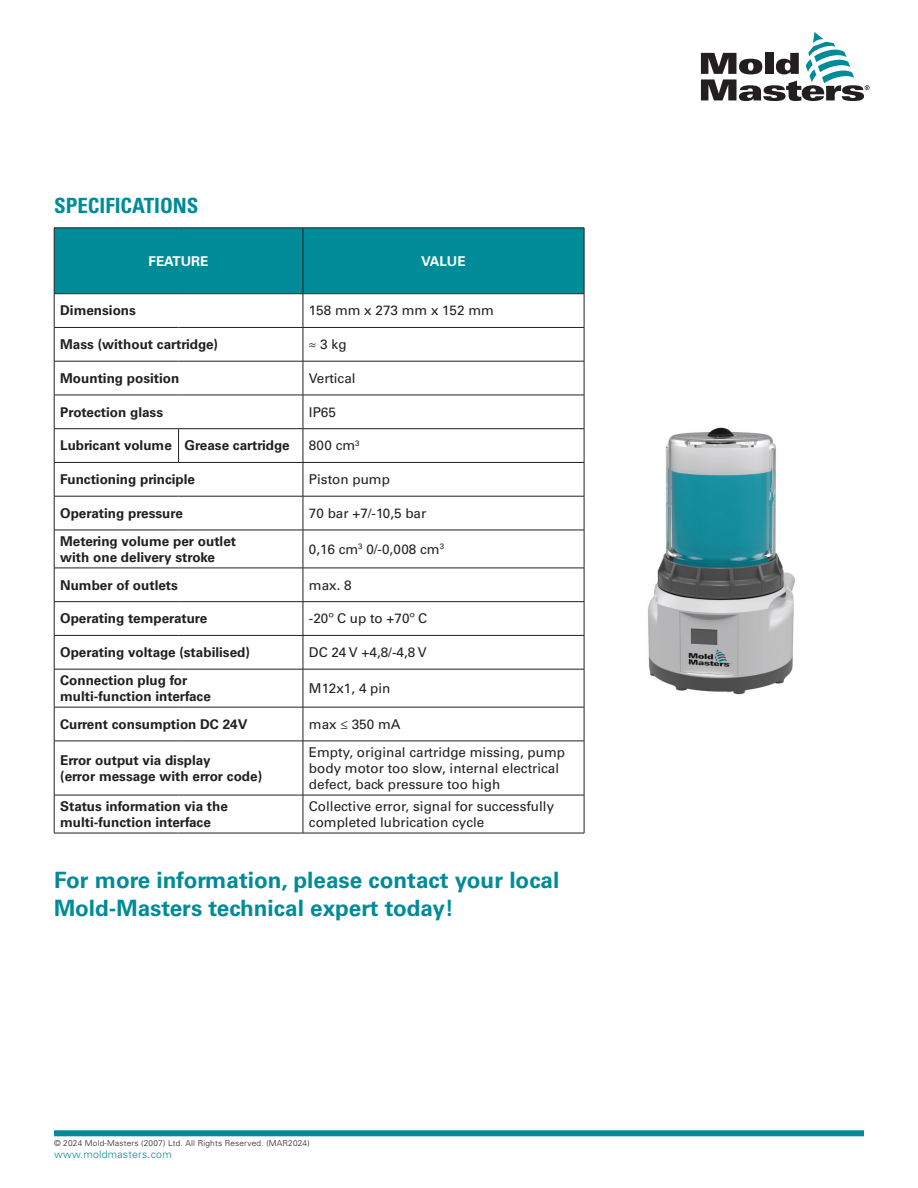
<style>
.page{position:relative;width:918px;height:1188px;background:#fff}
.page>*{position:absolute;margin:0;border:0;box-sizing:border-box;transform-origin:0 0}
.t1{font:700 22.5px/27.8px "Univers LT Std";color:#008b98}
.t2{font:700 condensed 21px "Univers LT Std";color:#008b98}
.t3{font:700 13.5px/16.2px "Univers LT Std";color:#231f20}
.t4{font:13.5px/16.2px "Univers LT Std";color:#231f20}
.t5{font:700 13.5px "Univers LT Std";color:#fff}
.t6{font:300 10.5px "Univers LT Std";letter-spacing:.025em;color:#008b98}
.t7{font:300 8.25px "Univers LT Std";letter-spacing:.025em;color:#231f20}
</style>
<div class="page">
<svg style="left:701px;top:32px;width:169px;height:69px"></svg>
<div style="left:55px;top:229px;width:529px;height:64px;background:#008b98"></div>
<svg style="left:55px;top:294px;width:529px;height:539px"></svg>
<svg style="left:55px;top:328px;width:529px;height:467px"></svg>
<hr style="left:54px;top:228px;width:1px;height:66px;background:#231f20">
<hr style="left:54px;top:294px;width:1px;height:33px;background:#231f20">
<hr style="left:54px;top:328px;width:1px;height:33px;background:#231f20">
<hr style="left:54px;top:361px;width:1px;height:34px;background:#231f20">
<hr style="left:54px;top:395px;width:1px;height:34px;background:#231f20">
<hr style="left:54px;top:429px;width:1px;height:33px;background:#231f20">
<hr style="left:54px;top:463px;width:1px;height:33px;background:#231f20">
<hr style="left:54px;top:496px;width:1px;height:34px;background:#231f20">
<hr style="left:54px;top:530px;width:1px;height:38px;background:#231f20">
<hr style="left:54px;top:568px;width:1px;height:33px;background:#231f20">
<hr style="left:54px;top:602px;width:1px;height:33px;background:#231f20">
<hr style="left:54px;top:636px;width:1px;height:33px;background:#231f20">
<hr style="left:54px;top:669px;width:1px;height:38px;background:#231f20">
<hr style="left:54px;top:707px;width:1px;height:34px;background:#231f20">
<hr style="left:54px;top:741px;width:1px;height:54px;background:#231f20">
<hr style="left:54px;top:795px;width:1px;height:38px;background:#231f20">
<hr style="left:54px;top:228px;width:125px;height:1px;background:#231f20">
<hr style="left:179px;top:228px;width:124px;height:1px;background:#231f20">
<hr style="left:303px;top:228px;width:281px;height:1px;background:#231f20">
<hr style="left:303px;top:228px;width:1px;height:66px;background:#231f20">
<hr style="left:584px;top:228px;width:1px;height:66px;background:#231f20">
<hr style="left:303px;top:294px;width:1px;height:33px;background:#231f20">
<hr style="left:584px;top:294px;width:1px;height:33px;background:#231f20">
<hr style="left:303px;top:328px;width:1px;height:33px;background:#231f20">
<hr style="left:584px;top:328px;width:1px;height:33px;background:#231f20">
<hr style="left:303px;top:361px;width:1px;height:34px;background:#231f20">
<hr style="left:584px;top:361px;width:1px;height:34px;background:#231f20">
<hr style="left:303px;top:395px;width:1px;height:34px;background:#231f20">
<hr style="left:584px;top:395px;width:1px;height:34px;background:#231f20">
<hr style="left:178px;top:429px;width:1px;height:33px;background:#231f20">
<hr style="left:303px;top:429px;width:1px;height:33px;background:#231f20">
<hr style="left:584px;top:429px;width:1px;height:33px;background:#231f20">
<hr style="left:303px;top:463px;width:1px;height:33px;background:#231f20">
<hr style="left:584px;top:463px;width:1px;height:33px;background:#231f20">
<hr style="left:303px;top:496px;width:1px;height:34px;background:#231f20">
<hr style="left:584px;top:496px;width:1px;height:34px;background:#231f20">
<hr style="left:303px;top:530px;width:1px;height:38px;background:#231f20">
<hr style="left:584px;top:530px;width:1px;height:38px;background:#231f20">
<hr style="left:303px;top:568px;width:1px;height:33px;background:#231f20">
<hr style="left:584px;top:568px;width:1px;height:33px;background:#231f20">
<hr style="left:303px;top:602px;width:1px;height:33px;background:#231f20">
<hr style="left:584px;top:602px;width:1px;height:33px;background:#231f20">
<hr style="left:303px;top:636px;width:1px;height:33px;background:#231f20">
<hr style="left:584px;top:636px;width:1px;height:33px;background:#231f20">
<hr style="left:303px;top:669px;width:1px;height:38px;background:#231f20">
<hr style="left:584px;top:669px;width:1px;height:38px;background:#231f20">
<hr style="left:303px;top:707px;width:1px;height:34px;background:#231f20">
<hr style="left:584px;top:707px;width:1px;height:34px;background:#231f20">
<hr style="left:303px;top:741px;width:1px;height:54px;background:#231f20">
<hr style="left:584px;top:741px;width:1px;height:54px;background:#231f20">
<hr style="left:303px;top:795px;width:1px;height:38px;background:#231f20">
<hr style="left:584px;top:795px;width:1px;height:38px;background:#231f20">
<hr style="left:54px;top:293px;width:125px;height:1px;background:#231f20">
<hr style="left:179px;top:293px;width:124px;height:1px;background:#231f20">
<hr style="left:303px;top:293px;width:281px;height:1px;background:#231f20">
<hr style="left:54px;top:327px;width:125px;height:1px;background:#231f20">
<hr style="left:179px;top:327px;width:124px;height:1px;background:#231f20">
<hr style="left:303px;top:327px;width:281px;height:1px;background:#231f20">
<hr style="left:54px;top:361px;width:125px;height:1px;background:#231f20">
<hr style="left:179px;top:361px;width:124px;height:1px;background:#231f20">
<hr style="left:303px;top:361px;width:281px;height:1px;background:#231f20">
<hr style="left:54px;top:395px;width:125px;height:1px;background:#231f20">
<hr style="left:179px;top:395px;width:124px;height:1px;background:#231f20">
<hr style="left:303px;top:395px;width:281px;height:1px;background:#231f20">
<hr style="left:54px;top:428px;width:125px;height:1px;background:#231f20">
<hr style="left:179px;top:428px;width:124px;height:1px;background:#231f20">
<hr style="left:303px;top:428px;width:281px;height:1px;background:#231f20">
<hr style="left:54px;top:462px;width:125px;height:1px;background:#231f20">
<hr style="left:179px;top:462px;width:124px;height:1px;background:#231f20">
<hr style="left:303px;top:462px;width:281px;height:1px;background:#231f20">
<hr style="left:54px;top:496px;width:125px;height:1px;background:#231f20">
<hr style="left:179px;top:496px;width:124px;height:1px;background:#231f20">
<hr style="left:303px;top:496px;width:281px;height:1px;background:#231f20">
<hr style="left:54px;top:530px;width:125px;height:1px;background:#231f20">
<hr style="left:179px;top:530px;width:124px;height:1px;background:#231f20">
<hr style="left:303px;top:530px;width:281px;height:1px;background:#231f20">
<hr style="left:54px;top:568px;width:125px;height:1px;background:#231f20">
<hr style="left:179px;top:568px;width:124px;height:1px;background:#231f20">
<hr style="left:303px;top:568px;width:281px;height:1px;background:#231f20">
<hr style="left:54px;top:601px;width:125px;height:1px;background:#231f20">
<hr style="left:179px;top:601px;width:124px;height:1px;background:#231f20">
<hr style="left:303px;top:601px;width:281px;height:1px;background:#231f20">
<hr style="left:54px;top:635px;width:125px;height:1px;background:#231f20">
<hr style="left:179px;top:635px;width:124px;height:1px;background:#231f20">
<hr style="left:303px;top:635px;width:281px;height:1px;background:#231f20">
<hr style="left:54px;top:669px;width:125px;height:1px;background:#231f20">
<hr style="left:179px;top:669px;width:124px;height:1px;background:#231f20">
<hr style="left:303px;top:669px;width:281px;height:1px;background:#231f20">
<hr style="left:54px;top:707px;width:125px;height:1px;background:#231f20">
<hr style="left:179px;top:707px;width:124px;height:1px;background:#231f20">
<hr style="left:303px;top:707px;width:281px;height:1px;background:#231f20">
<hr style="left:54px;top:741px;width:125px;height:1px;background:#231f20">
<hr style="left:179px;top:741px;width:124px;height:1px;background:#231f20">
<hr style="left:303px;top:741px;width:281px;height:1px;background:#231f20">
<hr style="left:54px;top:795px;width:125px;height:1px;background:#231f20">
<hr style="left:179px;top:795px;width:124px;height:1px;background:#231f20">
<hr style="left:303px;top:795px;width:281px;height:1px;background:#231f20">
<hr style="left:54px;top:833px;width:125px;height:1px;background:#231f20">
<hr style="left:179px;top:833px;width:124px;height:1px;background:#231f20">
<hr style="left:303px;top:833px;width:281px;height:1px;background:#231f20">
<div style="left:54px;top:1130px;width:810px;height:6px;background:#008b98"></div>
<img style="left:648px;top:427px;width:147px;height:268px">
<h2 class="t2" style="left:54px;top:192px;width:146px">SPECIFICATIONS</h2>
<p class="t5" style="left:149px;top:253px;width:62px">FEATURE</p>
<p class="t5" style="left:421px;top:253px;width:46px">VALUE</p>
<p class="t3" style="left:60px;top:303px;width:77px">Dimensions</p>
<p class="t4" style="left:309px;top:303px;width:186px">158 mm x 273 mm x 152 mm</p>
<p class="t3" style="left:60px;top:336px;width:159px">Mass (without cartridge)</p>
<p class="t4" style="left:309px;top:336px;width:39px">≈ 3 kg</p>
<p class="t3" style="left:60px;top:370px;width:121px">Mounting position</p>
<p class="t4" style="left:309px;top:370px;width:48px">Vertical</p>
<p class="t3" style="left:60px;top:404px;width:104px">Protection glass</p>
<p class="t4" style="left:309px;top:404px;width:29px">IP65</p>
<p class="t3" style="left:60px;top:438px;width:231px">Lubricant volume Grease cartridge</p>
<p class="t4" style="left:309px;top:438px;width:52px">800 cm<sup>3</sup></p>
<p class="t3" style="left:60px;top:471px;width:136px">Functioning principle</p>
<p class="t4" style="left:309px;top:471px;width:82px">Piston pump</p>
<p class="t3" style="left:60px;top:505px;width:124px">Operating pressure</p>
<p class="t4" style="left:309px;top:505px;width:119px">70 bar +7/-10,5 bar</p>
<p class="t3" style="left:60px;top:533px;width:177px">Metering volume per outlet with one delivery stroke</p>
<p class="t4" style="left:309px;top:541px;width:137px">0,16 cm<sup>3</sup> 0/-0,008 cm<sup>3</sup></p>
<p class="t3" style="left:60px;top:577px;width:119px">Number of outlets</p>
<p class="t4" style="left:309px;top:577px;width:44px">max. 8</p>
<p class="t3" style="left:60px;top:611px;width:149px">Operating temperature</p>
<p class="t4" style="left:309px;top:611px;width:120px">-20º C up to +70º C</p>
<p class="t3" style="left:60px;top:644px;width:191px">Operating voltage (stabilised)</p>
<p class="t4" style="left:309px;top:644px;width:119px">DC 24 V +4,8/-4,8 V</p>
<p class="t3" style="left:60px;top:672px;width:152px">Connection plug for multi-function interface</p>
<p class="t4" style="left:309px;top:680px;width:83px">M12x1, 4 pin</p>
<p class="t3" style="left:60px;top:716px;width:189px">Current consumption DC 24V</p>
<p class="t4" style="left:309px;top:716px;width:93px">max ≤ 350 mA</p>
<p class="t3" style="left:60px;top:752px;width:204px">Error output via display<br>(error message with error code)</p>
<p class="t4" style="left:309px;top:744px;width:258px">Empty, original cartridge missing, pump body motor too slow, internal electrical defect, back pressure too high</p>
<p class="t3" style="left:60px;top:798px;width:169px">Status information via the multi-function interface</p>
<p class="t4" style="left:309px;top:798px;width:247px">Collective error, signal for successfully completed lubrication cycle</p>
<h1 class="t1" style="left:54px;top:866px;width:507px">For more information, please contact your local<br>Mold-Masters technical expert today!</h1>
<p class="t7" style="left:54px;top:1138px;width:257px">© 2024 Mold-Masters (2007) Ltd. All Rights Reserved. (MAR2024)</p>
<p class="t6" style="left:54px;top:1148px;width:119px">www.moldmasters.com</p>
</div>
